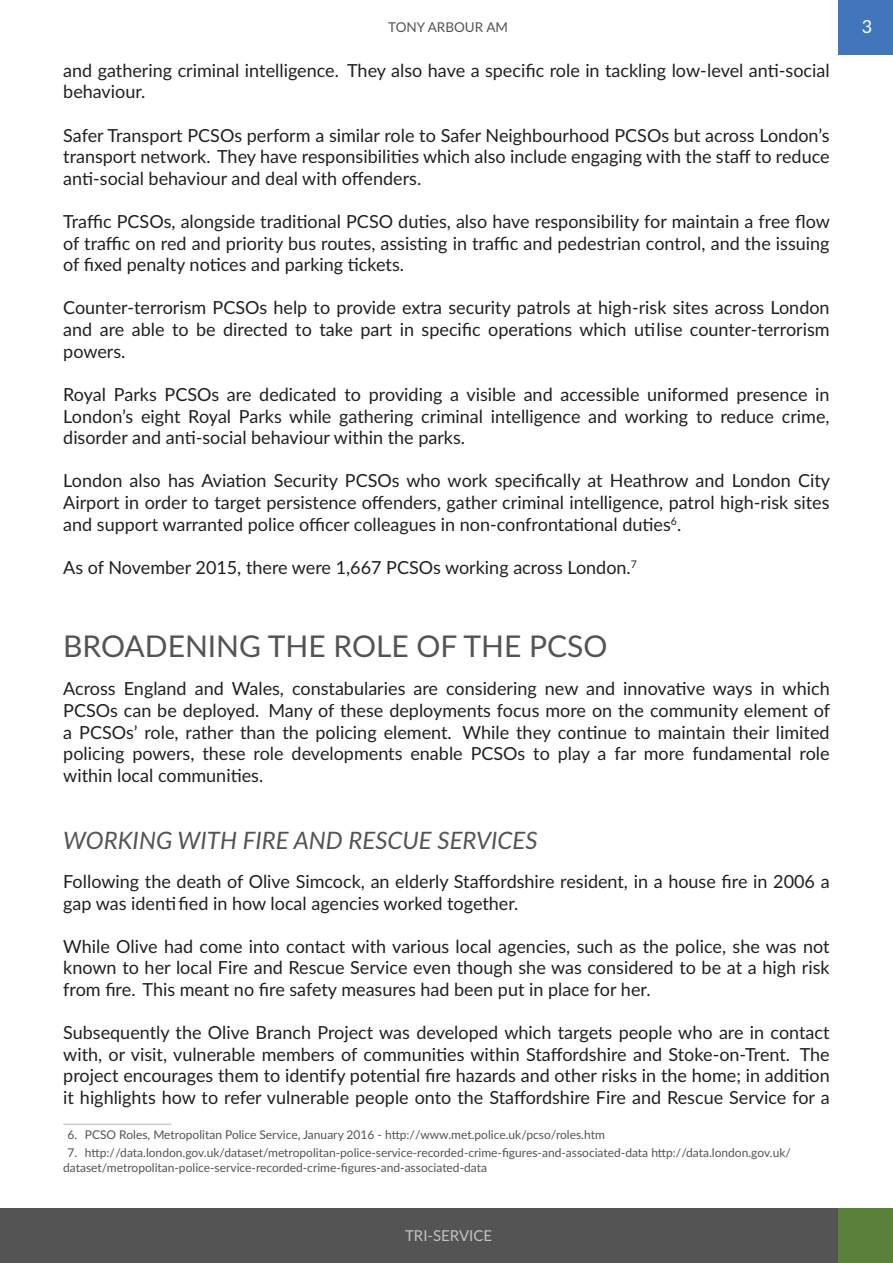
<style>
.page{position:relative;width:893px;height:1263px;background:#fff}
.page>*{position:absolute;margin:0;border:0;box-sizing:border-box;transform-origin:0 0}
.t1{font:30px "Lato Latin";color:#545454}
.t2{font:italic 24px "Lato Latin";color:#545454}
.t3{font:18px/21.6px "Lato Latin";color:#231f20;text-align:justify}
.t4{font:18px "Lato Latin";color:#fff}
.t5{font:15px "Lato Latin";color:#c2c2c2}
.t6{font:13.5px "Lato Latin";color:#545454}
.t7{font:12px/14.4px "Lato Latin";color:#545454}
</style>
<div class="page">
<div style="left:0;top:1209px;width:843px;height:54px;background:#545454"></div>
<div style="left:839px;top:1209px;width:54px;height:54px;background:#5a8139"></div>
<div style="left:839px;top:0;width:54px;height:54px;background:#4276bb"></div>
<hr style="left:63px;top:1123px;width:108px;height:2px;background:#ccc">
<p class="t6" style="left:388px;top:19px;width:121px">TONY ARBOUR AM</p>
<p class="t4" style="left:862px;top:16px;width:12px">3</p>
<p class="t3" style="left:63px;top:59px;width:768px">and gathering criminal intelligence. They also have a specific role in tackling low-level anti-social behaviour.</p>
<p class="t3" style="left:63px;top:124px;width:768px">Safer Transport PCSOs perform a similar role to Safer Neighbourhood PCSOs but across London’s transport network. They have responsibilities which also include engaging with the staff to reduce anti-social behaviour and deal with offenders.</p>
<p class="t3" style="left:63px;top:211px;width:768px">Traffic PCSOs, alongside traditional PCSO duties, also have responsibility for maintain a free flow of traffic on red and priority bus routes, assisting in traffic and pedestrian control, and the issuing of fixed penalty notices and parking tickets.</p>
<p class="t3" style="left:63px;top:297px;width:768px">Counter-terrorism PCSOs help to provide extra security patrols at high-risk sites across London and are able to be directed to take part in specific operations which utilise counter-terrorism powers.</p>
<p class="t3" style="left:63px;top:383px;width:768px">Royal Parks PCSOs are dedicated to providing a visible and accessible uniformed presence in London’s eight Royal Parks while gathering criminal intelligence and working to reduce crime, disorder and anti-social behaviour within the parks.</p>
<p class="t3" style="left:63px;top:470px;width:768px">London also has Aviation Security PCSOs who work specifically at Heathrow and London City Airport in order to target persistence offenders, gather criminal intelligence, patrol high-risk sites and support warranted police officer colleagues in non-confrontational duties<sup>6</sup>.</p>
<p class="t3" style="left:63px;top:556px;width:575px">As of November 2015, there were 1,667 PCSOs working across London.<sup>7</sup></p>
<h1 class="t1" style="left:63px;top:629px;width:546px">BROADENING THE ROLE OF THE PCSO</h1>
<p class="t3" style="left:63px;top:678px;width:768px">Across England and Wales, constabularies are considering new and innovative ways in which PCSOs can be deployed. Many of these deployments focus more on the community element of a PCSOs’ role, rather than the policing element. While they continue to maintain their limited policing powers, these role developments enable PCSOs to play a far more fundamental role within local communities.</p>
<h2 class="t2" style="left:63px;top:827px;width:476px">WORKING WITH FIRE AND RESCUE SERVICES</h2>
<p class="t3" style="left:63px;top:870px;width:768px">Following the death of Olive Simcock, an elderly Staffordshire resident, in a house fire in 2006 a gap was identi fied in how local agencies worked together.</p>
<p class="t3" style="left:63px;top:935px;width:768px">While Olive had come into contact with various local agencies, such as the police, she was not known to her local Fire and Rescue Service even though she was considered to be at a high risk from fire. This meant no fire safety measures had been put in place for her.</p>
<p class="t3" style="left:63px;top:1022px;width:768px">Subsequently the Olive Branch Project was developed which targets people who are in contact with, or visit, vulnerable members of communities within Staffordshire and Stoke-on-Trent. The project encourages them to identify potential fire hazards and other risks in the home; in addition it highlights how to refer vulnerable people onto the Staffordshire Fire and Rescue Service for a</p>
<p class="t7" style="left:68px;top:1127px;width:539px">6. PCSO Roles, Metropolitan Police Service, January 2016 - http://www.met.police.uk/pcso/roles.htm</p>
<p class="t7" style="left:63px;top:1146px;width:729px;text-indent:4px">7. http://data.london.gov.uk/dataset/metropolitan-police-service-recorded-crime-figures-and-associated-data http://data.london.gov.uk/ dataset/metropolitan-police-service-recorded-crime-figures-and-associated-data</p>
<p class="t5" style="left:405px;top:1227px;width:88px">TRI-SERVICE</p>
</div>
